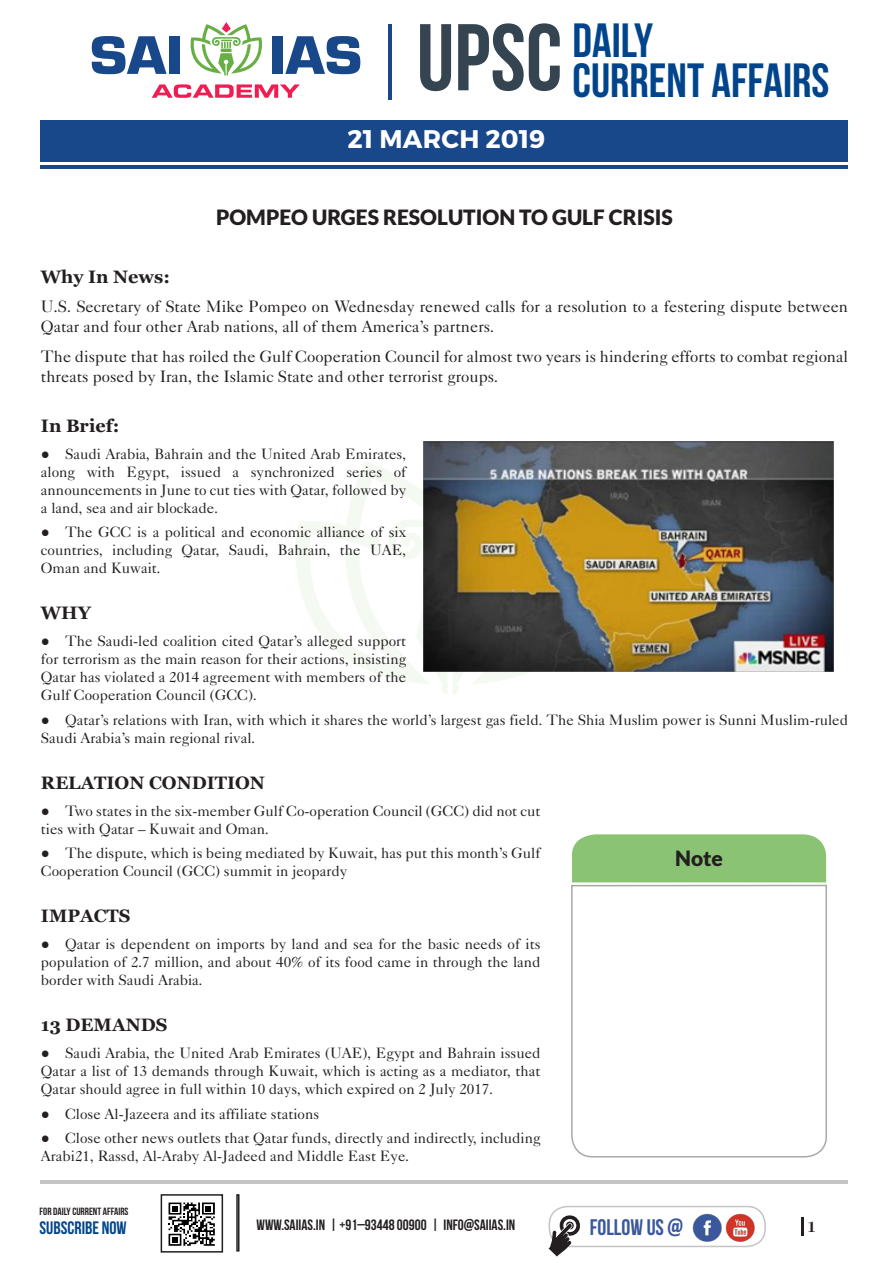
<style>
.page{position:relative;width:893px;height:1263px;background:#fff}
.page>*{position:absolute;margin:0;border:0;box-sizing:border-box;transform-origin:0 0}
.t1{font:700 48px/39.6px "Bebas Neue";color:#00458b}
.t2{font:700 25.5px "Montserrat";letter-spacing:.005em;color:#fff}
.t3{font:700 22.5px "Bebas Neue";color:#3a589b}
.Content_Heading{font:900 21px "Lato";color:#231f20}
.Sub_Head{font:700 18px "Georgia";color:#231f20}
.t4{font:700 18px "Bebas Neue";color:#00458b}
.Paragraph{font:16.5px/19.8px "Caslon Five Forty LT";color:#231f20}
.t5{font:15px/18px "Caslon Five Forty LT";color:#231f20;text-align:justify}
.t6{font:700 15px "Bebas Neue";color:#231f20}
.t7{font:700 13.5px "Caslon";color:#231f20}
.t8{font:700 10.5px "Bebas Neue";color:#231f20}
.s1{font-size:94.5px;color:#354451}
.s2{font-family:"Georgia";font-weight:700}
</style>
<div class="page">
<hr style="left:40px;top:1180px;width:807px;height:4px;background:#c4c4c4">
<svg style="left:92px;top:36px;width:75px;height:38px"></svg>
<div style="left:169px;top:36px;width:11px;height:38px;background:#18478a"></div>
<div style="left:272px;top:36px;width:11px;height:38px;background:#18478a"></div>
<svg style="left:285px;top:36px;width:75px;height:38px"></svg>
<svg style="left:152px;top:84px;width:148px;height:14px"></svg>
<svg style="left:190px;top:22px;width:72px;height:54px"></svg>
<hr style="left:388px;top:24px;width:3px;height:75px;background:#18478a">
<hr style="left:40px;top:166px;width:807px;height:3px;background:#18478a">
<div style="left:40px;top:120px;width:807px;height:41px;background:#18478a"></div>
<div style="left:572px;top:834px;width:254px;height:48px;background:#8ac373"></div>
<svg style="left:571px;top:884px;width:256px;height:274px"></svg>
<svg style="left:801px;top:1217px;width:2px;height:19px"></svg>
<svg style="left:168px;top:1202px;width:47px;height:44px"></svg>
<div style="left:161px;top:1194px;width:62px;height:58px;border:2px solid #231f20"></div>
<div style="left:236px;top:1194px;width:3px;height:57px;border:2px solid #231f20"></div>
<div style="left:549px;top:1206px;width:217px;height:41px;border:2px solid #c4c4c4;border-radius:18px"></div>
<img style="left:692px;top:1213px;width:63px;height:29px">
<svg style="left:549px;top:1214px;width:32px;height:42px"></svg>
<svg style="left:296px;top:461px;width:233px;height:233px"></svg>
<img style="left:422px;top:441px;width:412px;height:231px">
<h1 class="t1" style="left:573px;top:20px;width:258px;text-indent:-156px"><span class="s1">UPSC</span> DAILY<br>CURRENT AFFAIRS</h1>
<h2 class="t2" style="left:348px;top:123px;width:199px">21 MARCH 2019</h2>
<p class="Content_Heading" style="left:216px;top:205px;width:458px">POMPEO URGES RESOLUTION TO GULF CRISIS</p>
<p class="Sub_Head" style="left:41px;top:267px;width:130px">Why In News:</p>
<p class="Paragraph" style="left:41px;top:296px;width:809px">U.S. Secretary of State Mike Pompeo on Wednesday renewed calls for a resolution to a festering dispute between<br>Qatar and four other Arab nations, all of them America’s partners.</p>
<p class="Paragraph" style="left:41px;top:346px;width:809px">The dispute that has roiled the Gulf Cooperation Council for almost two years is hindering efforts to combat regional threats posed by Iran, the Islamic State and other terrorist groups.</p>
<p class="Sub_Head" style="left:41px;top:416px;width:80px">In Brief:</p>
<p class="t5" style="left:41px;top:445px;width:367px"><span class="s2">●</span> Saudi Arabia, Bahrain and the United Arab Emirates, along with Egypt, issued a synchronized series of announcements in June to cut ties with Qatar, followed by a land, sea and air blockade.</p>
<p class="t5" style="left:41px;top:523px;width:367px"><span class="s2">●</span> The GCC is a political and economic alliance of six countries, including Qatar, Saudi, Bahrain, the UAE, Oman and Kuwait.</p>
<p class="Sub_Head" style="left:41px;top:603px;width:51px">WHY</p>
<p class="t5" style="left:41px;top:632px;width:367px"><span class="s2">●</span> The Saudi-led coalition cited Qatar’s alleged support for terrorism as the main reason for their actions, insisting Qatar has violated a 2014 agreement with members of the Gulf Cooperation Council (GCC).</p>
<p class="t5" style="left:41px;top:710px;width:809px"><span class="s2">●</span> Qatar’s relations with Iran, with which it shares the world’s largest gas field. The Shia Muslim power is Sunni Muslim-ruled<br>Saudi Arabia’s main regional rival.</p>
<p class="Sub_Head" style="left:41px;top:772px;width:226px">RELATION CONDITION</p>
<p class="t5" style="left:41px;top:801px;width:501px"><span class="s2">●</span> Two states in the six-member Gulf Co-operation Council (GCC) did not cut ties with Qatar – Kuwait and Oman.</p>
<p class="t5" style="left:41px;top:844px;width:501px"><span class="s2">●</span> The dispute, which is being mediated by Kuwait, has put this month’s Gulf<br>Cooperation Council (GCC) summit in jeopardy</p>
<p class="Sub_Head" style="left:41px;top:906px;width:91px">IMPACTS</p>
<p class="t5" style="left:41px;top:935px;width:501px"><span class="s2">●</span> Qatar is dependent on imports by land and sea for the basic needs of its population of 2.7 million, and about 40% of its food came in through the land border with Saudi Arabia.</p>
<p class="Sub_Head" style="left:41px;top:1015px;width:128px">13 DEMANDS</p>
<p class="t5" style="left:41px;top:1044px;width:501px"><span class="s2">●</span> Saudi Arabia, the United Arab Emirates (UAE), Egypt and Bahrain issued Qatar a list of 13 demands through Kuwait, which is acting as a mediator, that Qatar should agree in full within 10 days, which expired on 2 July 2017.</p>
<p class="t5" style="left:41px;top:1104px;width:280px"><span class="s2">●</span> Close Al-Jazeera and its affiliate stations</p>
<p class="t5" style="left:41px;top:1129px;width:501px"><span class="s2">●</span> Close other news outlets that Qatar funds, directly and indirectly, including<br>Arabi21, Rassd, Al-Araby Al-Jadeed and Middle East Eye.</p>
<h3 class="Content_Heading" style="left:675px;top:845px;width:49px">Note</h3>
<p class="t8" style="left:40px;top:1206px;width:91px">FOR DAILY CURRENT AFFAIRS</p>
<p class="t4" style="left:40px;top:1218px;width:89px">SUBSCRIBE NOW</p>
<h3 class="t3" style="left:590px;top:1215px;width:95px">FOLLOW US @</h3>
<p class="t6" style="left:257px;top:1216px;width:260px">WWW.SAIIAS.IN | +91–93448 00900 | INFO@SAIIAS.IN</p>
<p class="t7" style="left:808px;top:1218px;width:9px">1</p>
</div>
